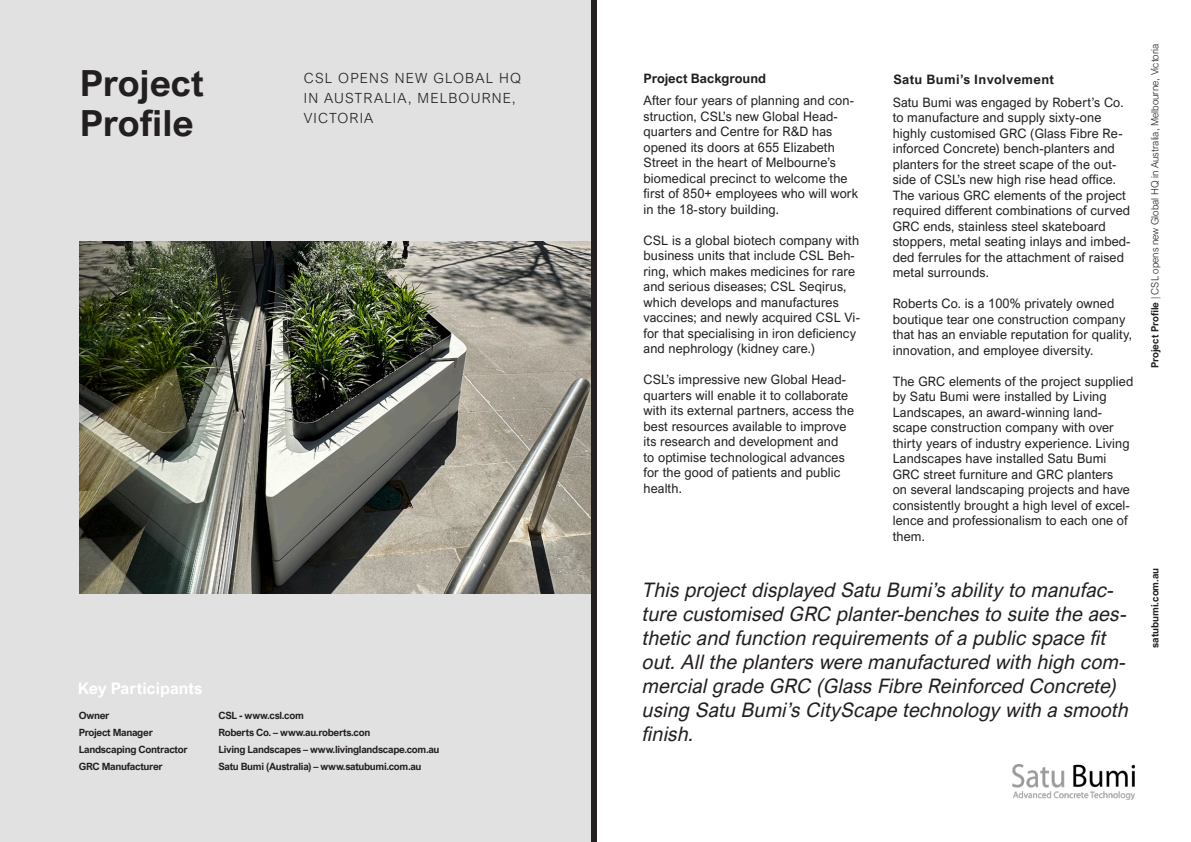
<style>
.page{position:relative;width:1191px;height:842px;background:#fff}
.page>*{position:absolute;margin:0;border:0;box-sizing:border-box;transform-origin:0 0}
.t1{font:700 36px "Arial Nova";letter-spacing:-.005em;color:#231f20}
.t2{font:italic 20px/24px "Arial Nova";letter-spacing:.01em;color:#231f20}
.t3{font:700 16px "Arial Nova";color:#fff}
.t4{font:300 14px "Arial Nova";letter-spacing:.08em;color:#231f20}
.t5{font:13px/15.5px "Arial Nova";letter-spacing:.01em;color:#231f20}
.t6{font:700 13px "Arial Nova";letter-spacing:.015em;color:#231f20}
.t7{font:700 10px "Arial Nova";letter-spacing:-.03em;color:#231f20}
.t8{font:300 10px "Arial Nova";color:#231f20}
.t9{font:700 10px "Arial Nova";color:#231f20}
.s1{font-weight:700}
</style>
<div class="page">
<div style="left:0;top:0;width:597px;height:842px;background:#e1e1e1"></div>
<img style="left:80px;top:242px;width:511px;height:351px">
<div style="left:591px;top:0;width:6px;height:842px;background:#231f20"></div>
<img style="left:1012px;top:764px;width:122px;height:35px">
<p class="t1" style="left:80px;top:63px;width:126px">Project</p>
<p class="t1" style="left:80px;top:103px;width:115px">Profile</p>
<p class="t4" style="left:304px;top:70px;width:219px">CSL OPENS NEW GLOBAL HQ</p>
<p class="t4" style="left:304px;top:90px;width:213px">IN AUSTRALIA, MELBOURNE,</p>
<p class="t4" style="left:304px;top:110px;width:71px">VICTORIA</p>
<p class="t3" style="left:78px;top:679px;width:126px">Key Participants</p>
<p class="t7" style="left:79px;top:709px;width:32px">Owner</p>
<p class="t7" style="left:79px;top:726px;width:76px">Project Manager</p>
<p class="t7" style="left:79px;top:743px;width:110px">Landscaping Contractor</p>
<p class="t7" style="left:79px;top:760px;width:86px">GRC Manufacturer</p>
<p class="t7" style="left:218px;top:709px;width:87px">CSL - www.csl.com</p>
<p class="t7" style="left:218px;top:726px;width:153px">Roberts Co. – www.au.roberts.con</p>
<p class="t7" style="left:218px;top:743px;width:223px">Living Landscapes – www.livinglandscape.com.au</p>
<p class="t7" style="left:218px;top:760px;width:205px">Satu Bumi (Australia) – www.satubumi.com.au</p>
<p class="t6" style="left:644px;top:70px;width:124px">Project Background</p>
<p class="t5" style="left:644px;top:93px;width:216px">After four years of planning and con&shy;struction, CSL’s new Global Head&shy;quarters and Centre for R&amp;D has opened its doors at 655 Elizabeth Street in the heart of Melbourne’s biomedical precinct to welcome the first of 850+ employees who will work in the 18-story building.</p>
<p class="t5" style="left:644px;top:232px;width:218px">CSL is a global biotech company with business units that include CSL Beh&shy;ring, which makes medicines for rare and serious diseases; CSL Seqirus, which develops and manufactures vaccines; and newly acquired CSL Vi&shy;for that specialising in iron deficiency and nephrology (kidney care.)</p>
<p class="t5" style="left:644px;top:372px;width:212px">CSL’s impressive new Global Head&shy;quarters will enable it to collaborate with its external partners, access the best resources available to improve its research and development and<br>to optimise technological advances for the good of patients and public health.</p>
<p class="t6" style="left:893px;top:71px;width:162px">Satu Bumi’s Involvement</p>
<p class="t5" style="left:893px;top:94px;width:239px">Satu Bumi was engaged by Robert’s Co. to manufacture and supply sixty-one highly customised GRC (Glass Fibre Re&shy;inforced Concrete) bench-planters and planters for the street scape of the out&shy;side of CSL’s new high rise head office.<br>The various GRC elements of the project required different combinations of curved GRC ends, stainless steel skateboard stoppers, metal seating inlays and imbed&shy;ded ferrules for the attachment of raised metal surrounds.</p>
<p class="t5" style="left:893px;top:296px;width:241px">Roberts Co. is a 100% privately owned boutique tear one construction company that has an enviable reputation for quality, innovation, and employee diversity.</p>
<p class="t5" style="left:893px;top:373px;width:242px">The GRC elements of the project supplied by Satu Bumi were installed by Living Landscapes, an award-winning land&shy;scape construction company with over thirty years of industry experience. Living Landscapes have installed Satu Bumi GRC street furniture and GRC planters<br>on several landscaping projects and have consistently brought a high level of excel&shy;lence and professionalism to each one of them.</p>
<p class="t2" style="left:642px;top:578px;width:492px">This projectdisplayed Satu Bumi’s ability to manufac&shy;ture customised GRC planter-benches to suite the aes&shy;thetic and function requirements of a public space fit out.Allthe planters were manufactured with high com&shy;mercialgrade GRC (Glass Fibre Reinforced Concrete) using Satu Bumi’s CityScape technology with a smooth finish.</p>
<p class="t8" style="left:1149px;top:368px;width:326px;rotate:-90deg"><span class="s1">Project Profile</span> | CSL opens new Global HQ in Australia, Melbourne, Victoria</p>
<p class="t9" style="left:1149px;top:648px;width:82px;rotate:-90deg">satubumi.com.au</p>
</div>
